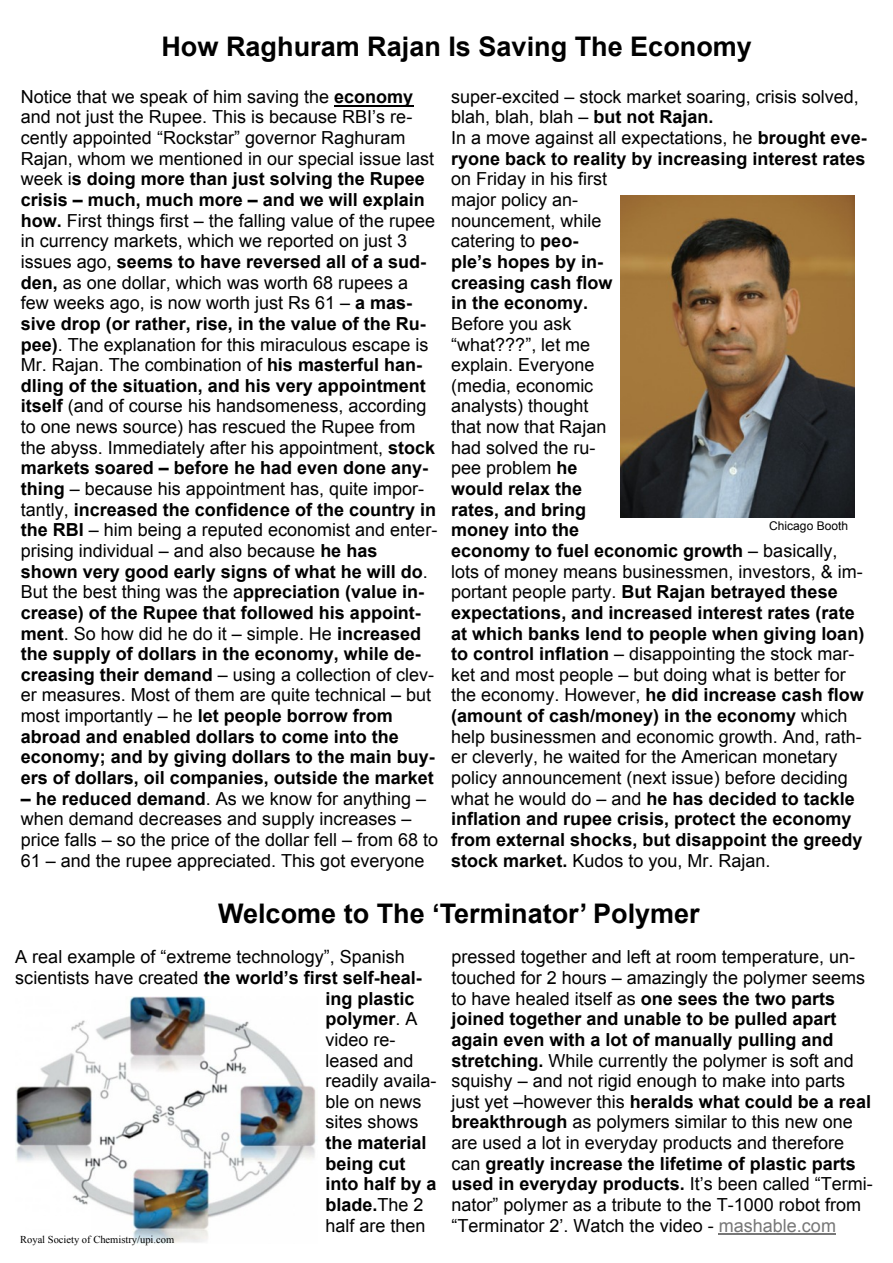
<style>
.page{position:relative;width:893px;height:1263px;background:#fff}
.page>*{position:absolute;margin:0;border:0;box-sizing:border-box;transform-origin:0 0}
.t1{font:700 27px "Arial";color:#000}
.t2{font:18px/20.7px "Arial";color:#000}
.t3{font:700 18px/20.7px "Arial";color:#000}
.t4{font:12px "Arial";color:#000}
.t5{font:10.5px "Times New Roman";color:#000}
.s1{font-weight:700}
.s2{font-weight:400}
.s3{color:#777}
</style>
<div class="page">
<hr style="left:334px;top:105px;width:79px;height:2px;background:#000">
<img style="left:621px;top:195px;width:234px;height:323px">
<hr style="left:719px;top:1233px;width:117px;height:2px;background:#777">
<img style="left:15px;top:997px;width:301px;height:246px">
<h1 class="t1" style="left:161px;top:36px;width:592px">How Raghuram Rajan Is Saving The Economy</h1>
<p class="t2" style="left:21px;top:88px;width:418px">Notice that we speak of him saving the <span class="s1">economy </span>and not just the Rupee. This is because RBI’s re&shy;cently appointed “Rockstar” governor Raghuram Rajan, whom we mentioned in our special issue last week i<span class="s1">s doing more than just solving the Rupee crisis – much, much more – and we will explain how.</span> First things first – the falling value of the rupee in currency markets, which we reported on just 3 issues ago, <span class="s1">seems to have reversed all of a sud&shy;den,</span> as one dollar, which was worth 68 rupees a few weeks ago, is now worth just Rs 61 – <span class="s1">a mas&shy;sive drop (or rather, rise, in the value of the Ru&shy;pee)</span>. The explanation for this miraculous escape is Mr. Rajan. The combination of <span class="s1">his masterful han&shy;dling of the situation, and his very appointment itself</span> (and of course his handsomeness, according to one news source) has rescued the Rupee from the abyss. Immediately after his appointment, <span class="s1">stock markets soared – before he had even done any&shy;thing</span> – because his appointment has, quite impor&shy;tantly, <span class="s1">increased the confidence of the country in the RBI</span> – him being a reputed economist and enter&shy;prising individual – and also because <span class="s1">he has shown very good early signs of what he will do</span>.<br>But the best thing was the a<span class="s1">ppreciation (value in&shy;crease) of the Rupee that followed his appoint&shy;ment</span>. So how did he do it – simple. He <span class="s1">increased the supply of dollars in the economy, while de&shy;creasing their demand</span> – using a collection of clev&shy;er measures. Most of them are quite technical – but most importantly – he <span class="s1">let people borrow from abroad and enabled dollars to come into the economy; and by giving dollars to the main buy&shy;ers of dollars, oil companies, outside the market</span></p>
<p class="t2" style="left:21px;top:790px;width:419px"><span class="s1">– he reduced demand</span>. As we know for anything – when demand decreases and supply increases – price falls – so the price of the dollar fell – from 68 to 61 – and the rupee appreciated. This got everyone</p>
<p class="t2" style="left:451px;top:88px;width:417px">super-excited – stock market soaring, crisis solved, blah, blah, blah – <span class="s1">but not Rajan.<br></span>In a move against all expectations, he <span class="s1">brought eve&shy;ryone back to reality by increasing interest rates</span></p>
<p class="t2" style="left:451px;top:170px;width:163px">on Friday in his first major policy an&shy;nouncement, while catering to <span class="s1">peo&shy;ple’s hopes by in&shy;creasing cash flow in the economy.</span></p>
<p class="t2" style="left:451px;top:315px;width:415px">Before you ask<br>“what???”, let me<br>explain. Everyone<br>(media, economic<br>analysts) thought<br>that now that Rajan<br>had solved the ru-<br>pee problem <span class="s1">he<br>would relax the<br>rates, and bring<br>money into the<br>economy to fuel economic growth</span> – basically, lots of money means businessmen, investors, &amp; im&shy;portant people party. <span class="s1">But Rajan betrayed these expectations, and increased interest rates (rate at which banks lend to people when giving loan) to control inflation</span> – disappointing the stock mar&shy;ket and most people – but doing what is better for the economy. However, <span class="s1">he did increase cash flow (amount of cash/money) in the economy</span> which help businessmen and economic growth. And, rath&shy;er cleverly, he waited for the American monetary policy announcement (next issue) before deciding what he would do – and <span class="s1">he has decided to tackle inflation and rupee crisis, protect the economy from external shocks, but disappoint the greedy stock market.</span> Kudos to you, Mr. Rajan.</p>
<p class="t4" style="left:769px;top:521px;width:80px">Chicago Booth</p>
<h1 class="t1" style="left:218px;top:903px;width:483px">Welcome to The ‘Terminator’ Polymer</h1>
<p class="t2" style="left:15px;top:948px;width:391px">A real example of “extreme technology”, Spanish</p>
<p class="t3" style="left:15px;top:969px;width:408px"><span class="s2">scientists have created</span> the world’s first self-heal-</p>
<p class="t3" style="left:325px;top:989px;width:91px">ing plastic</p>
<p class="t3" style="left:325px;top:1010px;width:94px">polymer<span class="s2">. A</span></p>
<p class="t2" style="left:325px;top:1031px;width:72px">video re-</p>
<p class="t2" style="left:325px;top:1051px;width:90px">leased and</p>
<p class="t2" style="left:325px;top:1072px;width:113px">readily availa-</p>
<p class="t2" style="left:325px;top:1093px;width:98px">ble on news</p>
<p class="t2" style="left:325px;top:1113px;width:95px">sites shows</p>
<p class="t3" style="left:325px;top:1134px;width:112px">the material being cut into half by a blade.<span class="s2">The 2 half are then</span></p>
<p class="t5" style="left:20px;top:1236px;width:156px">Royal Society of Chemistry/upi.com</p>
<p class="t2" style="left:451px;top:948px;width:423px">pressed together and left at room temperature, un&shy;touched for 2 hours – amazingly the polymer seems to have healed itself as <span class="s1">one sees the two parts joined together and unable to be pulled apart again even with a lot of manually pulling and stretching.</span> While currently the polymer is soft and squishy – and not rigid enough to make into parts just yet –however this <span class="s1">heralds what could be a real breakthrough</span> as polymers similar to this new one are used a lot in everyday products and therefore can <span class="s1">greatly increase the lifetime of plastic parts used in everyday products.</span> It’s been called “Termi&shy;nator” polymer as a tribute to the T-1000 robot from “Terminator 2’. Watch the video - <span class="s3">mashable.com</span></p>
</div>
